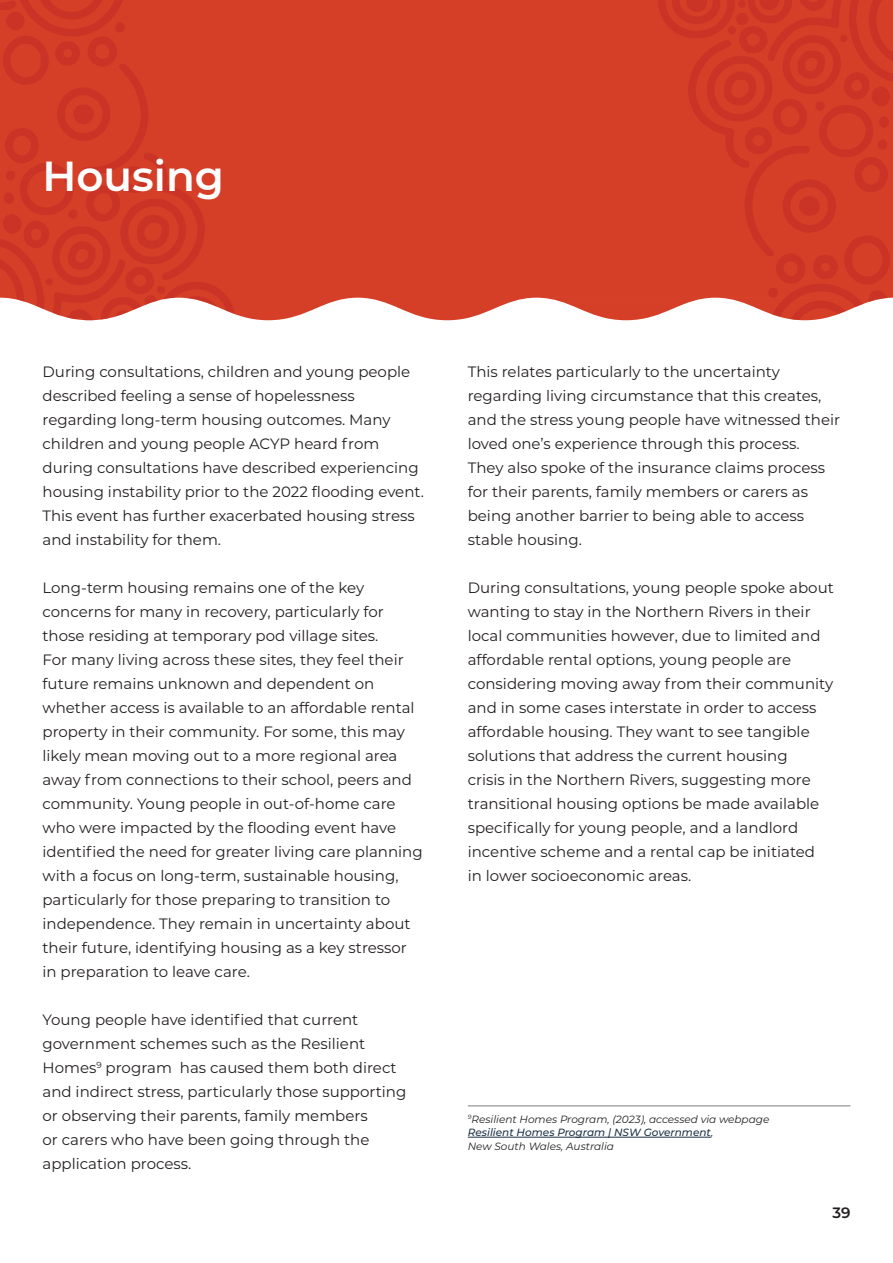
<style>
.page{position:relative;width:893px;height:1263px;background:#fff}
.page>*{position:absolute;margin:0;border:0;box-sizing:border-box;transform-origin:0 0}
.t1{font:600 42px "Montserrat";color:#fff}
.Blue_bullets{font:15px/24px "Montserrat";color:#231f20}
.t2{font:100 15px "Montserrat";color:#231f20}
.t3{font:italic 10.5px/13.5px "Montserrat";color:#231f20}
.s1{font-weight:500;color:#1e3347}
</style>
<div class="page">
<div style="left:236px;top:0;width:421px;height:320px;background:#d63f27"></div>
<svg style="left:0;top:0;width:236px;height:320px;background:#d4432e"></svg>
<svg style="left:657px;top:0;width:236px;height:320px;background:#d4432e"></svg>
<hr style="left:468px;top:1105px;width:382px;height:1px;background:#7f7f7f">
<hr style="left:468px;top:1137px;width:243px;height:1px;background:#1e3347">
<p class="t1" style="left:43px;top:147px;width:183px">Housing</p>
<p class="Blue_bullets" style="left:43px;top:359px;width:383px">During consultations, children and young people described feeling a sense of hopelessness regarding long-term housing outcomes. Many children and young people ACYP heard from during consultations have described experiencing housing instability prior to the 2022 flooding event.<br>This event has further exacerbated housing stress and instability for them.</p>
<p class="Blue_bullets" style="left:43px;top:575px;width:382px">Long-term housing remains one of the key concerns for many in recovery, particularly for those residing at temporary pod village sites.<br>For many living across these sites, they feel their future remains unknown and dependent on whether access is available to an affordable rental property in their community. For some, this may likely mean moving out to a more regional area away from connections to their school, peers and community. Young people in out-of-home care who were impacted by the flooding event have identified the need for greater living care planning with a focus on long-term, sustainable housing, particularly for those preparing to transition to independence. They remain in uncertainty about their future, identifying housing as a key stressor in preparation to leave care.</p>
<p class="Blue_bullets" style="left:43px;top:1007px;width:365px">Young people have identified that current government schemes such as the Resilient Homes<sup>9</sup> program has caused them both direct and indirect stress, particularly those supporting or observing their parents, family members<br>or carers who have been going through the application process.</p>
<p class="Blue_bullets" style="left:468px;top:359px;width:374px">This relates particularly to the uncertainty regarding living circumstance that this creates, and the stress young people have witnessed their loved one’s experience through this process.<br>They also spoke of the insurance claims process for their parents, family members or carers as being another barrier to being able to access stable housing.</p>
<p class="Blue_bullets" style="left:468px;top:575px;width:368px">During consultations, young people spoke about wanting to stay in the Northern Rivers in their local communities however, due to limited and affordable rental options, young people are considering moving away from their community and in some cases interstate in order to access affordable housing. They want to see tangible solutions that address the current housing</p>
<p class="Blue_bullets" style="left:468px;top:767px;width:353px">crisis in the Northern Rivers, suggesting more transitional housing options be made available specifically for young people, and a landlord incentive scheme and a rental cap be initiated</p>
<p class="Blue_bullets" style="left:468px;top:863px;width:225px">in lower socioeconomic areas.</p>
<p class="t3" style="left:468px;top:1112px;width:303px"><sup>9</sup>Resilient Homes Program, (2023), accessed via webpage<br><span class="s1">Resilient Homes Program | NSW Government</span>,<br>New South Wales, Australia</p>
<p class="t2" style="left:833px;top:1203px;width:19px">39</p>
</div>
